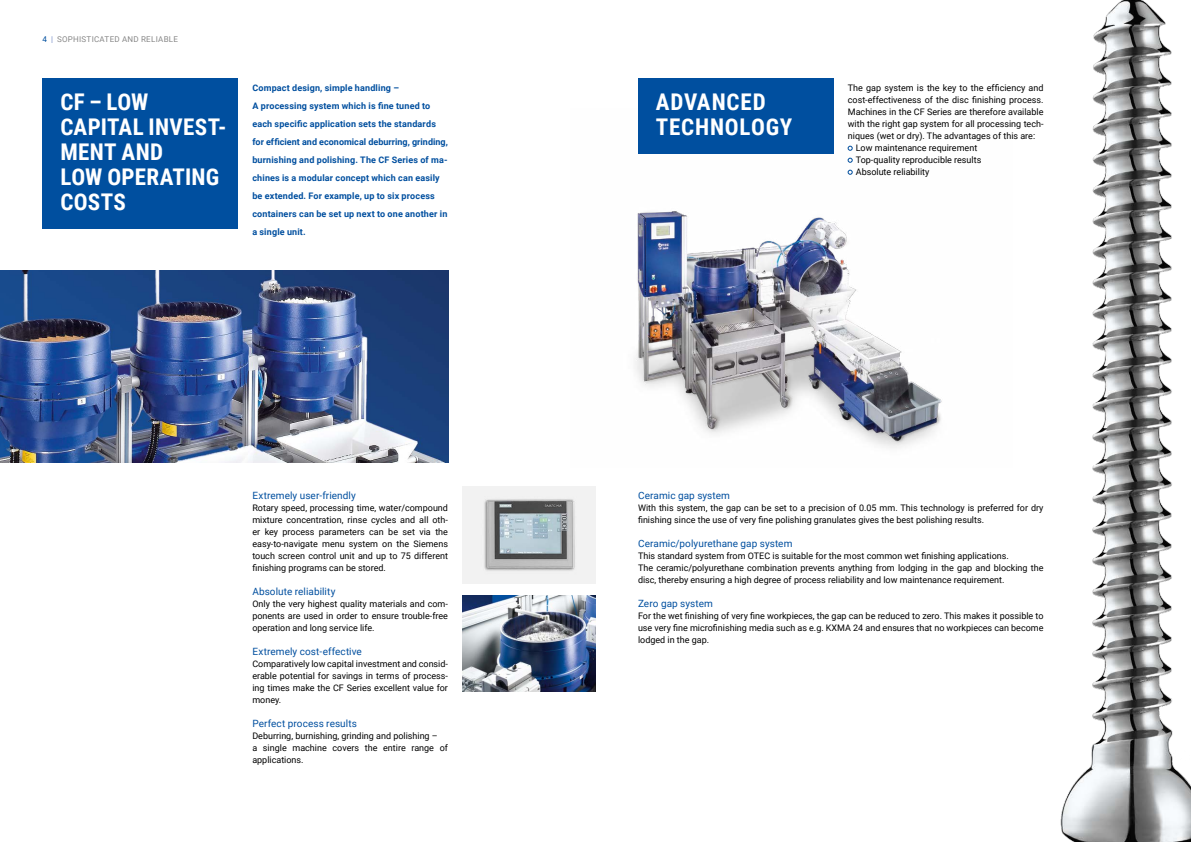
<style>
.page{position:relative;width:1191px;height:842px;background:#fff}
.page>*{position:absolute;margin:0;border:0;box-sizing:border-box;transform-origin:0 0}
.t1{font:700 23px/25px "Roboto Condensed";letter-spacing:.015em;color:#fff}
.t2{font:700 23px/25px "Roboto Condensed";letter-spacing:.035em;color:#fff}
.t3{font:10px "Roboto";letter-spacing:.005em;color:#004f9f}
.t4{font:9px/12px "Roboto";color:#000;text-align:justify}
.t5{font:700 9px/18px "Roboto";letter-spacing:.015em;color:#004f9f}
.t6{font:8px "Roboto";letter-spacing:.035em;color:#878787}
.s1{color:#004f9f}
.s2{color:#758cc6}
</style>
<div class="page">
<img style="left:1060px;top:0;width:131px;height:842px">
<img style="left:635px;top:108px;width:307px;height:340px">
<div style="left:638px;top:79px;width:195px;height:75px;background:#004f9f"></div>
<svg style="left:848px;top:146px;width:4px;height:5px"></svg>
<svg style="left:848px;top:158px;width:4px;height:5px"></svg>
<svg style="left:848px;top:170px;width:4px;height:5px"></svg>
<img style="left:0;top:270px;width:448px;height:192px">
<img style="left:462px;top:595px;width:133px;height:96px">
<svg style="left:462px;top:487px;width:133px;height:96px"></svg>
<div style="left:43px;top:79px;width:195px;height:150px;background:#004f9f"></div>
<p class="t6" style="left:43px;top:33px;width:137px"><span class="s1">4</span> <span class="s2">|</span> SOPHISTICATED AND RELIABLE</p>
<h1 class="t1" style="left:60px;top:88px;width:167px">CF – LOW<br>CAPITAL INVEST-<br>MENT AND<br>LOW OPERATING<br>COSTS</h1>
<p class="t5" style="left:252px;top:78px;width:197px">Compact design, simple handling –<br>A processing system which is fine tuned to each specific application sets the standards for efficient and economical deburring, grinding, burnishing and polishing. The CF Series of ma&shy;chines is a modular concept which can easily be extended. For example, up to six process containers can be set up next to one another in a single unit.</p>
<h1 class="t2" style="left:656px;top:88px;width:138px">ADVANCED<br>TECHNOLOGY</h1>
<p class="t4" style="left:848px;top:81px;width:197px">The gap system is the key to the efficiency and</p>
<p class="t4" style="left:848px;top:93px;width:197px">cost-effectiveness of the disc finishing process.</p>
<p class="t4" style="left:848px;top:105px;width:197px">Machines in the CF Series are therefore available</p>
<p class="t4" style="left:848px;top:117px;width:197px">with the right gap system for all processing tech-</p>
<p class="t4" style="left:848px;top:129px;width:189px">niques (wet or dry). The advantages of this are:</p>
<p class="t4" style="left:855px;top:141px;width:123px">Low maintenance requirement</p>
<p class="t4" style="left:855px;top:153px;width:127px">Top-quality reproducible results</p>
<p class="t4" style="left:855px;top:165px;width:75px">Absolute reliability</p>
<p class="t3" style="left:252px;top:488px;width:105px">Extremely user-friendly</p>
<p class="t4" style="left:252px;top:501px;width:197px">Rotary speed, processing time, water/compound mixture concentration, rinse cycles and all oth&shy;er key process parameters can be set via the easy-to-navigate menu system on the Siemens touch screen control unit and up to 75 different finishing programs can be stored.</p>
<p class="t3" style="left:252px;top:584px;width:85px">Absolute reliability</p>
<p class="t4" style="left:252px;top:597px;width:197px">Only the very highest quality materials and com&shy;ponents are used in order to ensure trouble-free operation and long service life.</p>
<p class="t3" style="left:252px;top:644px;width:111px">Extremely cost-effective</p>
<p class="t4" style="left:252px;top:657px;width:197px">Comparatively low capital investment and consid&shy;erable potential for savings in terms of process&shy;ing times make the CF Series excellent value for money.</p>
<p class="t3" style="left:252px;top:716px;width:106px">Perfect process results</p>
<p class="t4" style="left:252px;top:729px;width:197px;text-align:left">Deburring, burnishing, grinding and polishing –<br>a single machine covers the entire range of applications.</p>
<p class="t3" style="left:298px;top:584px;width:7px">e</p>
<p class="t4" style="left:267px;top:609px;width:6px">e</p>
<p class="t3" style="left:638px;top:488px;width:93px">Ceramic gap system</p>
<p class="t4" style="left:638px;top:501px;width:407px">With this system, the gap can be set to a precision of 0.05 mm. This technology is preferred for dry finishing since the use of very fine polishing granulates gives the best polishing results.</p>
<p class="t3" style="left:638px;top:536px;width:156px">Ceramic/polyurethane gap system</p>
<p class="t4" style="left:638px;top:549px;width:407px;text-align:left">This standard system from OTEC is suitable for the most common wet finishing applications.<br>The ceramic/polyurethane combination prevents anything from lodging in the gap and blocking the disc, thereby ensuring a high degree of process reliability and low maintenance requirement.</p>
<p class="t3" style="left:638px;top:596px;width:76px">Zero gap system</p>
<p class="t4" style="left:638px;top:609px;width:407px">For the wet finishing of very fine workpieces, the gap can be reduced to zero. This makes it possible to use very fine microfinishing media such as e.g. KXMA 24 and ensures that no workpieces can become lodged in the gap.</p>
</div>
